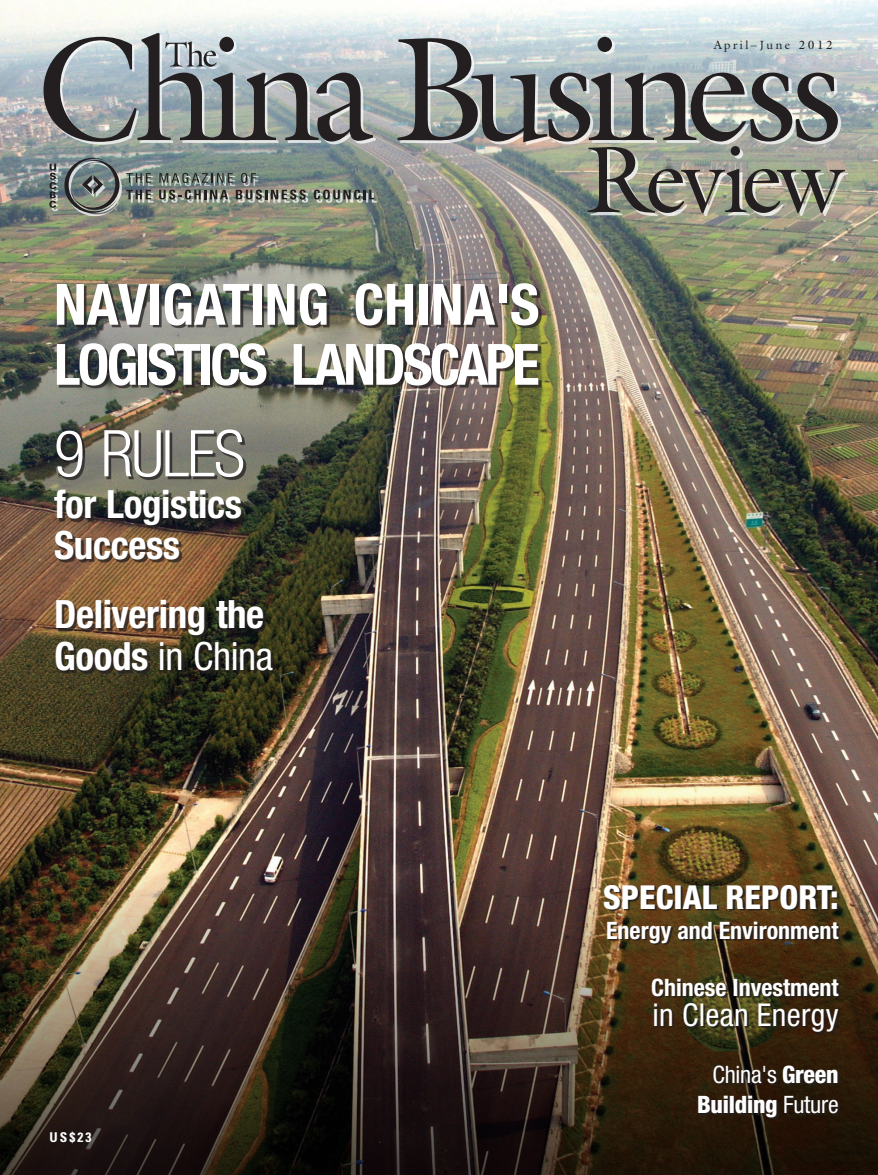
<style>
.page{position:relative;width:878px;height:1175px;background:#fff}
.page>*{position:absolute;margin:0;border:0;box-sizing:border-box;transform-origin:0 0}
.t1{font:300 condensed 64.5px "Helvetica Neue";letter-spacing:-.03em;color:#fff}
.t2{font:700 condensed 57px/60px "Helvetica Neue";letter-spacing:-.05em;color:#fff}
.t3{font:700 condensed 39px/40.5px "Helvetica Neue";letter-spacing:-.01em;color:#fff}
.t4{font:800 condensed 33px "Helvetica Neue";color:#fff}
.t5{font:condensed 31.5px "Helvetica Neue";letter-spacing:.01em;color:#fff}
.t6{font:700 condensed 24px "Helvetica Neue";color:#fff}
.t7{font:condensed 24px/30px "Helvetica Neue";letter-spacing:-.01em;color:#fff;text-align:right}
.t8{font:700 condensed 13.5px "Univers";color:#fff}
.t9{font:12px "Galliard";letter-spacing:.2em;color:#231f20}
.s1{font-weight:400}
.s2{font-weight:800}
</style>
<div class="page">
<img style="left:0;top:0;width:878px;height:872px">
<img style="left:0;top:872px;width:878px;height:302px">
<div style="left:605px;top:886px;width:235px;height:232px;background:#231f20;opacity:.8"></div>
<div style="left:46px;top:35px;width:801px;height:180px;background:#fff;opacity:.75"></div>
<img style="left:397px;top:37px;width:447px;height:176px">
<svg style="left:44px;top:33px;width:329px;height:109px;background:#91989b"></svg>
<svg style="left:126px;top:173px;width:25px;height:10px"></svg>
<svg style="left:159px;top:173px;width:74px;height:10px"></svg>
<svg style="left:241px;top:173px;width:15px;height:10px"></svg>
<svg style="left:126px;top:190px;width:25px;height:9px"></svg>
<svg style="left:159px;top:190px;width:69px;height:9px"></svg>
<svg style="left:236px;top:190px;width:69px;height:9px"></svg>
<svg style="left:314px;top:190px;width:60px;height:9px"></svg>
<svg style="left:49px;top:163px;width:7px;height:45px"></svg>
<svg style="left:64px;top:158px;width:55px;height:55px;background:#727a78"></svg>
<div style="left:56px;top:285px;width:485px;height:389px;background:#231f20;opacity:.75"></div>
<p class="t9" style="left:713px;top:37px;width:121px">April–June 2012</p>
<h2 class="t2" style="left:54px;top:274px;width:487px">NAVIGATING CHINA'S<br>LOGISTICS LANDSCAPE</h2>
<h1 class="t1" style="left:54px;top:416px;width:192px">9 RULES</h1>
<p class="t3" style="left:54px;top:483px;width:190px">for Logistics<br>Success</p>
<p class="t3" style="left:54px;top:592px;width:221px;line-height:42px">Delivering the<br>Goods <span class="s1">in China</span></p>
<p class="t8" style="left:50px;top:1128px;width:43px">US$23</p>
<p class="t4" style="left:603px;top:877px;width:237px">SPECIAL REPORT:</p>
<p class="t6" style="left:606px;top:916px;width:234px">Energy and Environment</p>
<p class="t6" style="left:651px;top:973px;width:189px">Chinese Investment</p>
<p class="t5" style="left:652px;top:996px;width:188px">in Clean Energy</p>
<p class="t7" style="left:697px;top:1059px;width:143px">China's <span class="s2">Green<br>Building</span> Future</p>
</div>
